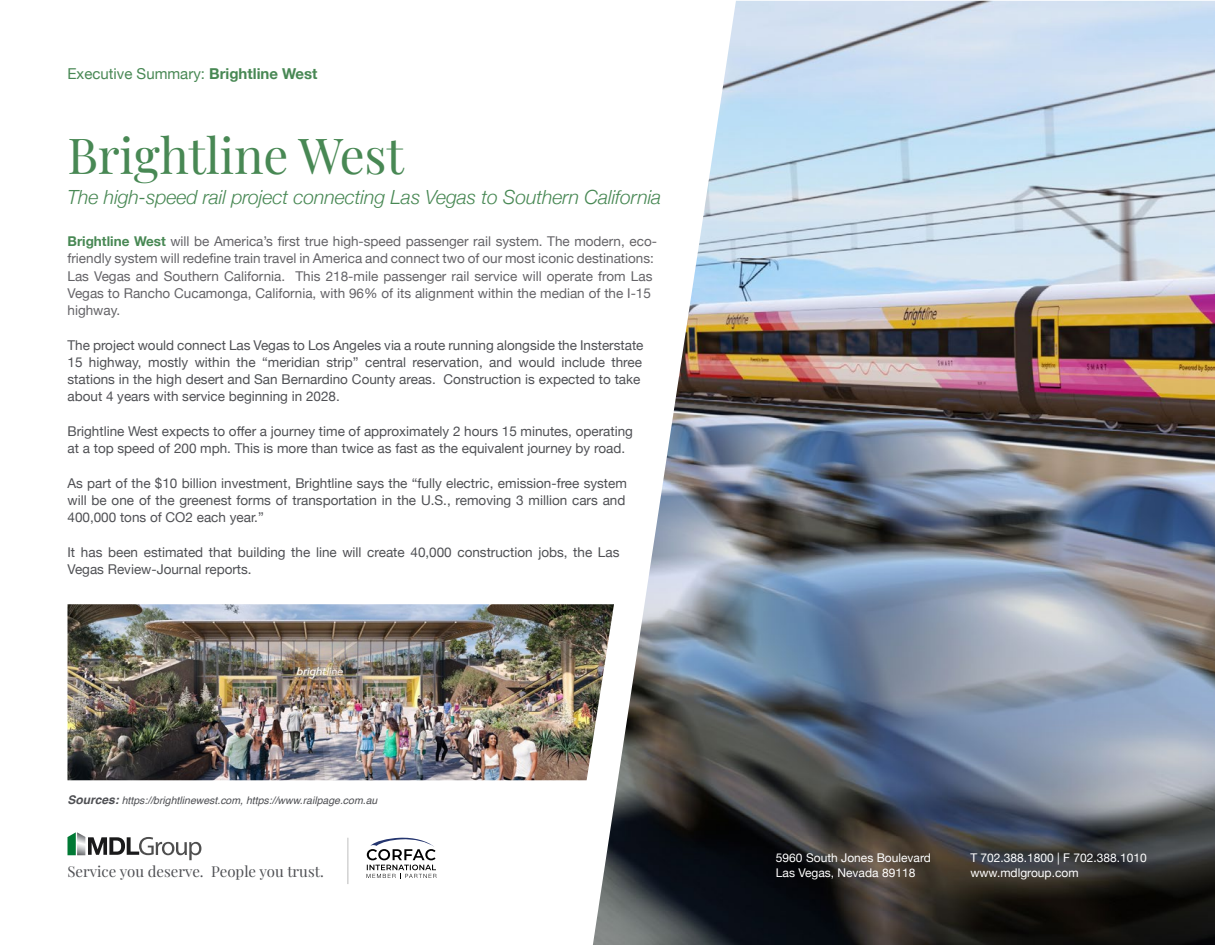
<style>
.page{position:relative;width:1215px;height:945px;background:#fff}
.page>*{position:absolute;margin:0;border:0;box-sizing:border-box;transform-origin:0 0}
.t1{font:49.5px "Playfair Display";letter-spacing:-.005em;color:#488854}
.t2{font:italic 300 19.5px "Helvetica Neue";letter-spacing:-.005em;color:#488854}
.t3{font:15px "Playfair Display";color:#4f5054}
.t4{font:15px "Helvetica Neue";color:#488854}
.t5{font:13.5px/17.2px "Helvetica Neue";color:#4f5054}
.t6{font:13.5px/17.2px "Helvetica Neue";color:#646367}
.t7{font:12px/14.4px "Helvetica Neue";color:#fff}
.t8{font:italic 10.5px "Helvetica";color:#4f5054}
.s1{font-weight:700}
.s2{font-weight:700;color:#488854}
.s3{font-weight:700;font-size:12px}
</style>
<div class="page">
<svg style="left:68px;top:832px;width:133px;height:28px"></svg>
<svg style="left:367px;top:838px;width:69px;height:41px"></svg>
<hr style="left:347px;top:838px;width:1px;height:46px;background:#4e4e4e">
<img style="left:68px;top:604px;width:525px;height:176px">
<img style="left:593px;top:1px;width:622px;height:944px">
<p class="t4" style="left:68px;top:62px;width:251px">Executive Summary: <span class="s1">Brightline West</span></p>
<h1 class="t1" style="left:68px;top:117px;width:338px">Brightline West</h1>
<h2 class="t2" style="left:68px;top:182px;width:595px">The high-speed rail project connecting Las Vegas to Southern California</h2>
<p class="t6" style="left:68px;top:233px;width:591px"><span class="s2">Brightline West</span> will be America’s first true high-speed passenger rail system. The modern, eco&shy;friendly system will redefine train travel in America and connect two of our most iconic destinations:<br>Las Vegas and Southern California. This 218-mile passenger rail service will operate from Las Vegas to Rancho Cucamonga, California, with 96% of its alignment within the median of the I-15 highway.</p>
<p class="t5" style="left:68px;top:337px;width:578px">The project would connect Las Vegas to Los Angeles via a route running alongside the Insterstate 15 highway, mostly within the “meridian strip” central reservation, and would include three stations in the high desert and San Bernardino County areas. Construction is expected to take about 4 years with service beginning in 2028.</p>
<p class="t5" style="left:68px;top:423px;width:567px">Brightline West expects to offer a journey time of approximately 2 hours 15 minutes, operating at a top speed of 200 mph. This is more than twice as fast as the equivalent journey by road.</p>
<p class="t5" style="left:68px;top:475px;width:561px;text-align:justify">As part of the $10 billion investment, Brightline says the “fully electric, emission-free system will be one of the greenest forms of transportation in the U.S., removing 3 million cars and 400,000 tons of CO2 each year.”</p>
<p class="t5" style="left:68px;top:544px;width:553px">It has been estimated that building the line will create 40,000 construction jobs, the Las<br>Vegas Review-Journal reports.</p>
<p class="t8" style="left:68px;top:792px;width:311px"><span class="s3">Sources:</span> https://brightlinewest.com, https://www.railpage.com.au</p>
<p class="t3" style="left:68px;top:859px;width:258px">Service you deserve. People you trust.</p>
<p class="t7" style="left:776px;top:852px;width:156px">5960 South Jones Boulevard<br>Las Vegas, Nevada 89118</p>
<p class="t7" style="left:970px;top:852px;width:178px">T 702.388.1800 | F 702.388.1010 www.mdlgroup.com</p>
</div>
